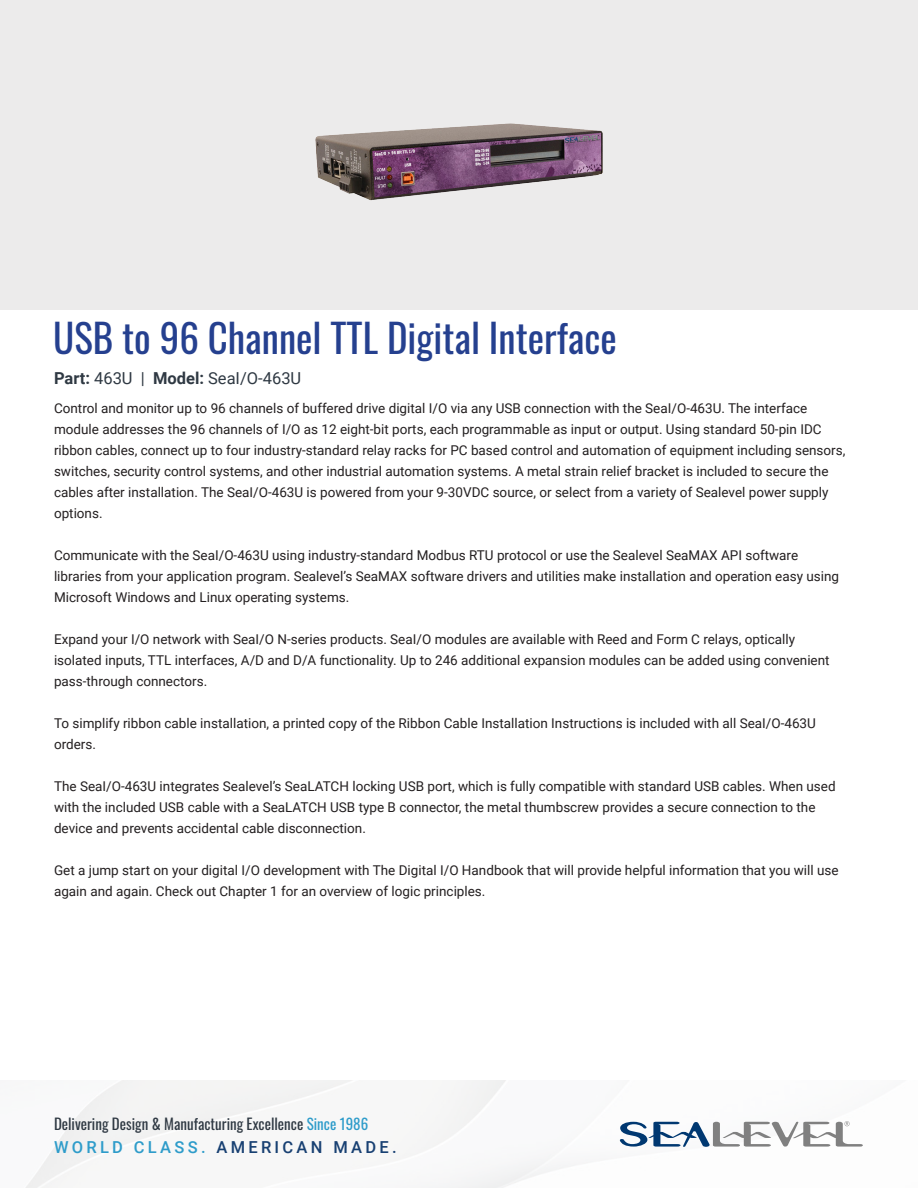
<style>
.page{position:relative;width:918px;height:1188px;background:#fff}
.page>*{position:absolute;margin:0;border:0;box-sizing:border-box;transform-origin:0 0}
.t1{font:39px "Oswald";color:#25408f}
.t2{font:16.5px "Roboto";color:#2f3943}
.t3{font:500 16.5px "Roboto";letter-spacing:.2em;color:#184072}
.t4{font:15px "Oswald";color:#2f3943}
.t5{font:13.5px/21px "Roboto";color:#231f20}
.s1{font-weight:700}
.s2{color:#2e9cca}
</style>
<div class="page">
<div style="left:0;top:0;width:918px;height:309px;background:#ecebeb"></div>
<svg style="left:620px;top:1121px;width:243px;height:26px"></svg>
<img style="left:315px;top:123px;width:288px;height:78px">
<p class="t1" style="left:53px;top:304px;width:565px">USB to 96 Channel TTL Digital Interface</p>
<p class="t2" style="left:54px;top:367px;width:249px"><span class="s1">Part:</span> 463U | <span class="s1">Model:</span> SeaI/O-463U</p>
<p class="t5" style="left:54px;top:397px;width:793px">Control and monitor up to 96 channels of buffered drive digital I/O via any USB connection with the SeaI/O-463U. The interface module addresses the 96 channels of I/O as 12 eight-bit ports, each programmable as input or output. Using standard 50-pin IDC ribbon cables, connect up to four industry-standard relay racks for PC based control and automation of equipment including sensors, switches, security control systems, and other industrial automation systems. A metal strain relief bracket is included to secure the cables after installation. The SeaI/O-463U is powered from your 9-30VDC source, or select from a variety of Sealevel power supply options.</p>
<p class="t5" style="left:54px;top:544px;width:787px">Communicate with the SeaI/O-463U using industry-standard Modbus RTU protocol or use the Sealevel SeaMAX API software libraries from your application program. Sealevel’s SeaMAX software drivers and utilities make installation and operation easy using<br>Microsoft Windows and Linux operating systems.</p>
<p class="t5" style="left:54px;top:628px;width:777px">Expand your I/O network with SeaI/O N-series products. SeaI/O modules are available with Reed and Form C relays, optically isolated inputs, TTL interfaces, A/D and D/A functionality. Up to 246 additional expansion modules can be added using convenient pass-through connectors.</p>
<p class="t5" style="left:54px;top:712px;width:763px">To simplify ribbon cable installation, a printed copy of the Ribbon Cable Installation Instructions is included with all SeaI/O-463U orders.</p>
<p class="t5" style="left:54px;top:775px;width:783px">The SeaI/O-463U integrates Sealevel’s SeaLATCH locking USB port, which is fully compatible with standard USB cables. When used with the included USB cable with a SeaLATCH USB type B connector, the metal thumbscrew provides a secure connection to the device and prevents accidental cable disconnection.</p>
<p class="t5" style="left:54px;top:859px;width:786px">Get a jump start on your digital I/O development with The Digital I/O Handbook that will provide helpful information that you will use again and again. Check out Chapter 1 for an overview of logic principles.</p>
<p class="t4" style="left:54px;top:1111px;width:316px">Delivering Design &amp; Manufacturing Excellence <span class="s2">Since 1986</span></p>
<p class="t3" style="left:54px;top:1135px;width:344px"><span class="s2">WORLD CLASS.</span> AMERICAN MADE.</p>
</div>
